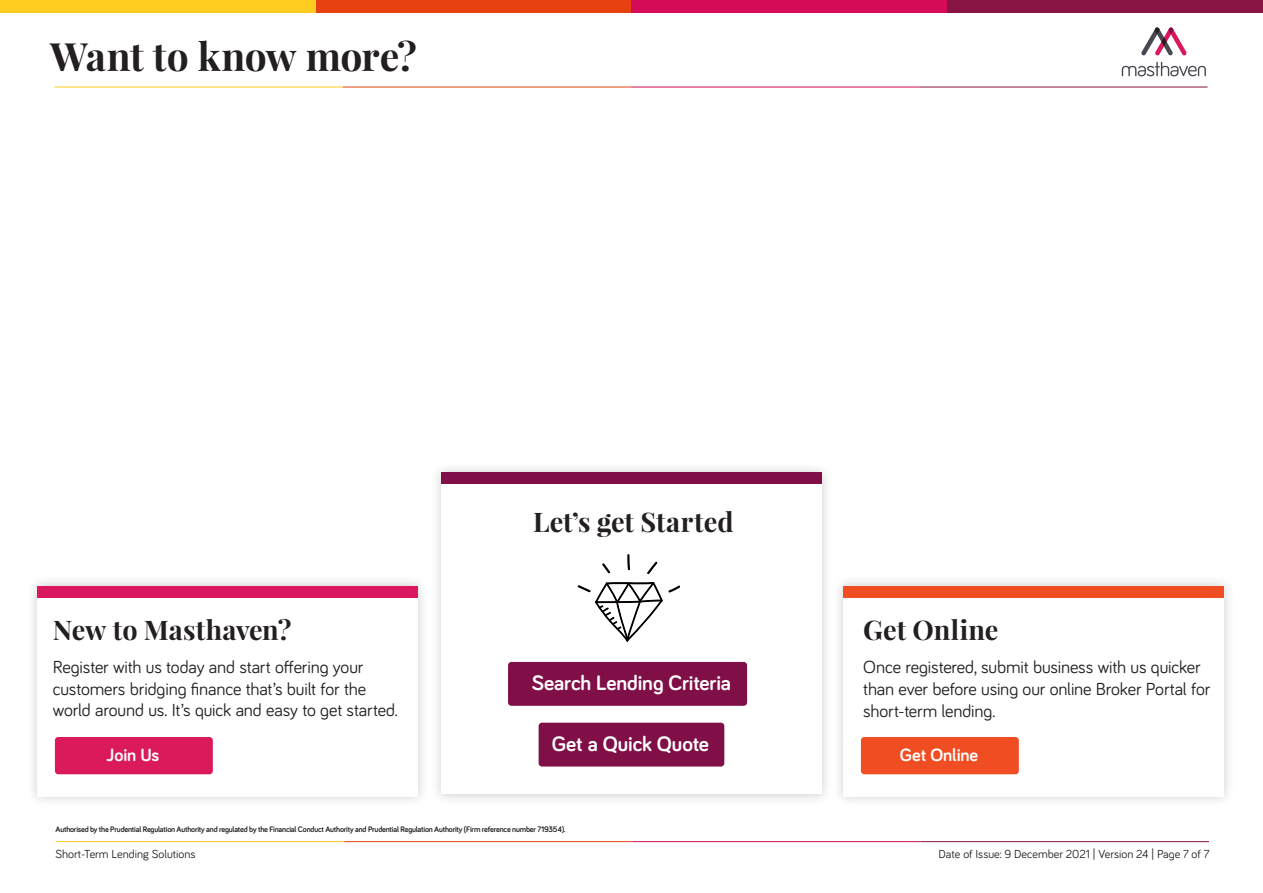
<style>
.page{position:relative;width:1263px;height:893px;background:#fff}
.page>*{position:absolute;margin:0;border:0;box-sizing:border-box;transform-origin:0 0}
.PAGE_TITLE{font:700 39px "Playfair Display";letter-spacing:-.015em;color:#231f20}
.PAGE_TITLE-2{font:700 27px "Playfair Display";color:#231f20}
._6_pt_Small_Text{font:700 27px "Playfair Display";color:#231f20}
._6_pt_Small_Text-2{font:700 21.45px "Bariol";letter-spacing:-.005em;color:#fff}
._6_pt_Small_Text-3{font:700 18.3px "Bariol";letter-spacing:-.005em;color:#fff}
.PAGE_TITLE-3{font:18px/21.6px "Bariol";letter-spacing:-.01em;color:#231f20}
.t1{font:12px "Bariol";color:#231f20}
.Form_Text_8pt{font:700 8.25px "Bariol";letter-spacing:-.025em;color:#231f20}
</style>
<div class="page">
<div style="left:0;top:0;width:316px;height:13px;background:#fecd20"></div>
<div style="left:316px;top:0;width:315px;height:13px;background:#e74011"></div>
<div style="left:631px;top:0;width:316px;height:13px;background:#d60b57"></div>
<div style="left:947px;top:0;width:316px;height:13px;background:#871443"></div>
<hr style="left:56px;top:841px;width:288px;height:1px;background:#fecd20">
<hr style="left:344px;top:841px;width:288px;height:1px;background:#e74011">
<hr style="left:632px;top:841px;width:289px;height:1px;background:#d60b57">
<hr style="left:921px;top:841px;width:288px;height:1px;background:#871443">
<hr style="left:55px;top:87px;width:288px;height:1px;background:#fecd20">
<hr style="left:343px;top:87px;width:288px;height:1px;background:#e74011">
<hr style="left:631px;top:87px;width:288px;height:1px;background:#d60b57">
<hr style="left:919px;top:87px;width:288px;height:1px;background:#871443">
<div style="left:26px;top:575px;width:403px;height:232px;background:#231f20;opacity:.22"></div>
<svg style="left:37px;top:597px;width:381px;height:200px"></svg>
<div style="left:37px;top:586px;width:381px;height:11px;background:#d91860"></div>
<div style="left:55px;top:737px;width:158px;height:37px;background:#db1a5c;border-radius:3px"></div>
<div style="left:832px;top:575px;width:403px;height:232px;background:#231f20;opacity:.22"></div>
<svg style="left:843px;top:597px;width:381px;height:200px"></svg>
<div style="left:843px;top:586px;width:381px;height:11px;background:#f04d22"></div>
<div style="left:861px;top:737px;width:158px;height:37px;background:#f04d22;border-radius:3px"></div>
<svg style="left:1141px;top:28px;width:46px;height:27px"></svg>
<svg style="left:1122px;top:62px;width:84px;height:14px"></svg>
<div style="left:430px;top:461px;width:402px;height:344px;background:#231f20;opacity:.22"></div>
<svg style="left:441px;top:484px;width:380px;height:310px"></svg>
<div style="left:441px;top:473px;width:380px;height:11px;background:#800f47"></div>
<div style="left:508px;top:662px;width:239px;height:44px;background:#800f47;border-radius:3px"></div>
<div style="left:539px;top:723px;width:185px;height:43px;background:#800f47;border-radius:3px"></div>
<svg style="left:627px;top:554px;width:3px;height:16px"></svg>
<svg style="left:602px;top:563px;width:9px;height:11px"></svg>
<svg style="left:646px;top:561px;width:12px;height:14px"></svg>
<svg style="left:577px;top:581px;width:104px;height:62px"></svg>
<p class="PAGE_TITLE" style="left:50px;top:31px;width:368px">Want to know more?</p>
<p class="PAGE_TITLE-2" style="left:53px;top:612px;width:240px">New to Masthaven?</p>
<p class="PAGE_TITLE-3" style="left:53px;top:655px;width:347px">Register with us today and start offering your customers bridging finance that’s built for the world around us. It’s quick and easy to get started.</p>
<p class="_6_pt_Small_Text-3" style="left:107px;top:743px;width:54px">Join Us</p>
<p class="_6_pt_Small_Text" style="left:533px;top:504px;width:202px">Let’s get Started</p>
<p class="_6_pt_Small_Text-2" style="left:532px;top:668px;width:201px">Search Lending Criteria</p>
<p class="_6_pt_Small_Text-2" style="left:552px;top:730px;width:159px">Get a Quick Quote</p>
<p class="Form_Text_8pt" style="left:56px;top:824px;width:511px">Authorised by the Prudential Regulation Authority and regulated by the Financial Conduct Authority and Prudential Regulation Authority (Firm reference number 719354).</p>
<p class="PAGE_TITLE-2" style="left:863px;top:613px;width:137px">Get Online</p>
<p class="PAGE_TITLE-3" style="left:863px;top:656px;width:349px">Once registered, submit business with us quicker than ever before using our online Broker Portal for short-term lending.</p>
<p class="_6_pt_Small_Text-3" style="left:900px;top:743px;width:80px">Get Online</p>
<p class="t1" style="left:55px;top:846px;width:142px">Short-Term Lending Solutions</p>
<p class="t1" style="left:939px;top:846px;width:272px">Date of Issue: 9 December 2021 | Version 24 | Page 7 of 7</p>
</div>
